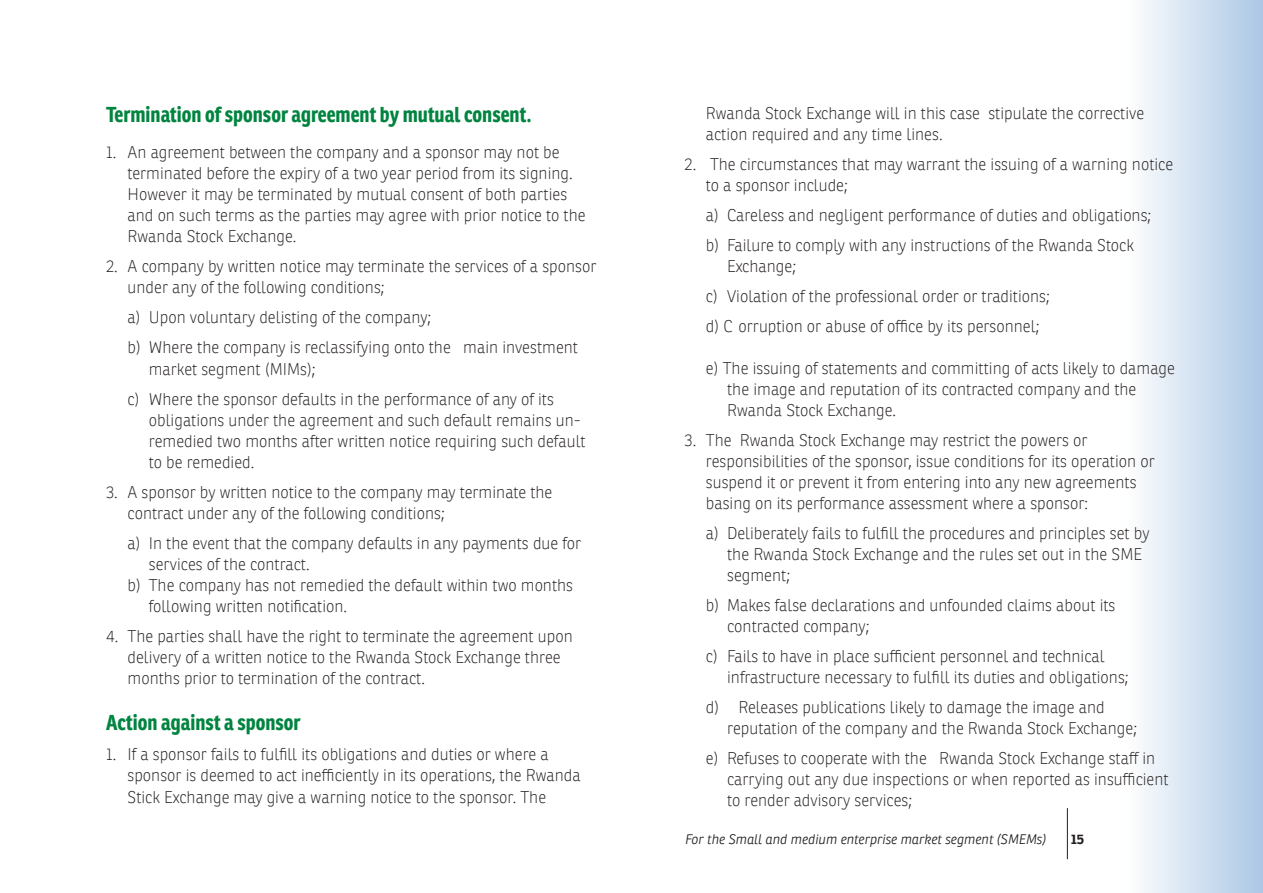
<style>
.page{position:relative;width:1263px;height:893px;background:#fff}
.page>*{position:absolute;margin:0;border:0;box-sizing:border-box;transform-origin:0 0}
.t1{font:700 21px "Ronnia Cond";color:#01843f}
.t2{font:100 16.5px/21px "Ronnia";color:#241f1f}
.t3{font:italic 300 13.5px "Ronnia";color:#241f1f}
.t4{font:700 13.5px "Ronnia";color:#241f1f}
</style>
<div class="page">
<svg style="left:1066px;top:0;width:197px;height:893px"></svg>
<hr style="left:1067px;top:808px;width:1px;height:51px;background:#241f1f">
<p class="t1" style="left:106px;top:101px;width:427px">Termination of sponsor agreement by mutual consent.</p>
<p class="t2" style="left:128px;top:142px;width:460px;text-indent:-21px">1. An agreement between the company and a sponsor may not be terminated before the expiry of a two year period from its signing.<br>However it may be terminated by mutual consent of both parties and on such terms as the parties may agree with prior notice to the Rwanda Stock Exchange.</p>
<p class="t2" style="left:128px;top:256px;width:470px;text-indent:-21px">2. A company by written notice may terminate the services of a sponsor under any of the following conditions;</p>
<p class="t2" style="left:128px;top:303px;width:452px;line-height:30px">a) Upon voluntary delisting of the company;<br>b) Where the company is reclassifying onto the main investment</p>
<p class="t2" style="left:128px;top:354px;width:428px;line-height:30px;text-indent:21px">market segment (MIMs);<br>c) Where the sponsor defaults in the performance of any of its</p>
<p class="t2" style="left:149px;top:409px;width:438px">obligations under the agreement and such default remains un&shy;remedied two months after written notice requiring such default to be remedied.</p>
<p class="t2" style="left:128px;top:481px;width:426px;text-indent:-21px">3. A sponsor by written notice to the company may terminate the contract under any of the following conditions;</p>
<p class="t2" style="left:128px;top:532px;width:455px">a) In the event that the company defaults in any payments due for</p>
<p class="t2" style="left:149px;top:553px;width:162px">services of the contract.</p>
<p class="t2" style="left:128px;top:574px;width:447px">b) The company has not remedied the default within two months</p>
<p class="t2" style="left:149px;top:595px;width:200px">following written notification.</p>
<p class="t2" style="left:128px;top:625px;width:447px;text-indent:-21px">4. The parties shall have the right to terminate the agreement upon delivery of a written notice to the Rwanda Stock Exchange three months prior to termination of the contract.</p>
<p class="t1" style="left:106px;top:709px;width:196px">Action against a sponsor</p>
<p class="t2" style="left:128px;top:744px;width:455px;text-indent:-21px">1. If a sponsor fails to fulfill its obligations and duties or where a sponsor is deemed to act inefficiently in its operations, the Rwanda<br>Stick Exchange may give a warning notice to the sponsor. The</p>
<p class="t2" style="left:706px;top:103px;width:440px">Rwanda Stock Exchange will in this case stipulate the corrective action required and any time lines.</p>
<p class="t2" style="left:706px;top:154px;width:469px;text-indent:-21px">2. The circumstances that may warrant the issuing of a warning notice to a sponsor include;</p>
<p class="t2" style="left:706px;top:200px;width:447px;line-height:30px">a) Careless and negligent performance of duties and obligations; b) Failure to comply with any instructions of the Rwanda Stock</p>
<p class="t2" style="left:706px;top:251px;width:345px;line-height:30px;text-indent:21px">Exchange;<br>c) Violation of the professional order or traditions; d) C orruption or abuse of office by its personnel;</p>
<p class="t2" style="left:727px;top:358px;width:449px;text-indent:-21px">e) The issuing of statements and committing of acts likely to damage the image and reputation of its contracted company and the<br>Rwanda Stock Exchange.</p>
<p class="t2" style="left:706px;top:430px;width:450px;text-indent:-21px">3. The Rwanda Stock Exchange may restrict the powers or responsibilities of the sponsor, issue conditions for its operation or suspend it or prevent it from entering into any new agreements basing on its performance assessment where a sponsor:</p>
<p class="t2" style="left:727px;top:523px;width:424px;text-indent:-21px">a) Deliberately fails to fulfill the procedures and principles set by the Rwanda Stock Exchange and the rules set out in the SME segment;</p>
<p class="t2" style="left:727px;top:595px;width:390px;text-indent:-21px">b) Makes false declarations and unfounded claims about its contracted company;</p>
<p class="t2" style="left:727px;top:646px;width:403px;text-indent:-21px">c) Fails to have in place sufficient personnel and technical infrastructure necessary to fulfill its duties and obligations;</p>
<p class="t2" style="left:727px;top:697px;width:411px;text-indent:-21px">d) Releases publications likely to damage the image and reputation of the company and the Rwanda Stock Exchange;</p>
<p class="t2" style="left:727px;top:748px;width:443px;text-indent:-21px">e) Refuses to cooperate with the Rwanda Stock Exchange staff in carrying out any due inspections or when reported as insufficient to render advisory services;</p>
<p class="t3" style="left:685px;top:831px;width:363px">For the Small and medium enterprise market segment (SMEMs)</p>
<p class="t4" style="left:1071px;top:831px;width:15px">15</p>
</div>
